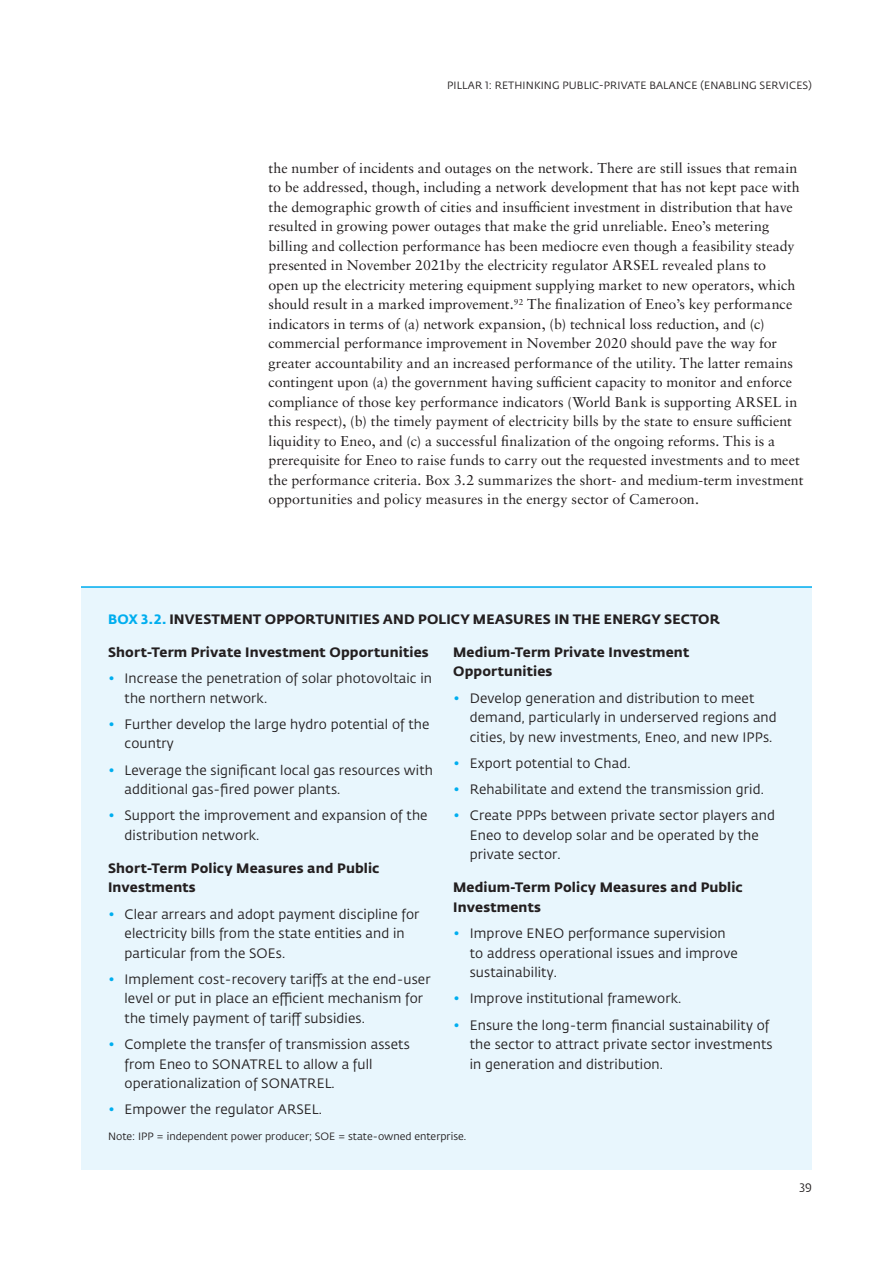
<style>
.page{position:relative;width:893px;height:1263px;background:#fff}
.page>*{position:absolute;margin:0;border:0;box-sizing:border-box;transform-origin:0 0}
.Gen_Body{font:14.25px/19.5px "Sabon LT Pro";color:#231f20}
.t1{font:13.5px/19.5px "Fedra Sans Std";letter-spacing:.01em;color:#231f20}
.Paragraph_Style_4{font:700 13.5px/19.5px "Fedra Sans Std";letter-spacing:.01em;color:#231f20}
.Box_Header{font:700 13.5px "Fedra Sans Std";letter-spacing:.01em;color:#231f20}
.t2{font:12px "Fedra Sans Std";color:#231f20}
.Box_column_source{font:10.5px "Fedra Sans Std";color:#231f20}
.s1{color:#00aeef}
.s2{font-weight:700;color:#00aeef}
</style>
<div class="page">
<div style="left:81px;top:586px;width:731px;height:583px;background:#e8f6fd"></div>
<hr style="left:81px;top:586px;width:731px;height:2px;background:#00aeef">
<p class="Box_column_source" style="left:447px;top:79px;width:366px">PILLAR 1: RETHINKING PUBLIC-PRIVATE BALANCE (ENABLING SERVICES)</p>
<p class="Gen_Body" style="left:268px;top:158px;width:536px">the number of incidents and outages on the network. There are still issues that remain to be addressed, though, including a network development that has not kept pace with the demographic growth of cities and insufficient investment in distribution that have resulted in growing power outages that make the grid unreliable. Eneo’s metering billing and collection performance has been mediocre even though a feasibility steady presented in November 2021by the electricity regulator ARSEL revealed plans to<br>open up the electricity metering equipment supplying market to new operators, which should result in a marked improvement.<sup>92</sup> The finalization of Eneo’s key performance indicators in terms of (a) network expansion, (b) technical loss reduction, and (c) commercial performance improvement in November 2020 should pave the way for greater accountability and an increased performance of the utility. The latter remains contingent upon (a) the government having sufficient capacity to monitor and enforce compliance of those key performance indicators (World Bank is supporting ARSEL in this respect), (b) the timely payment of electricity bills by the state to ensure sufficient liquidity to Eneo, and (c) a successful finalization of the ongoing reforms. This is a prerequisite for Eneo to raise funds to carry out the requested investments and to meet the performance criteria. Box 3.2 summarizes the short- and medium-term investment opportunities and policy measures in the energy sector of Cameroon.</p>
<p class="Box_Header" style="left:108px;top:611px;width:613px"><span class="s1">BOX 3.2.</span> INVESTMENT OPPORTUNITIES AND POLICY MEASURES IN THE ENERGY SECTOR</p>
<p class="Paragraph_Style_4" style="left:108px;top:642px;width:322px">Short-Term Private Investment Opportunities</p>
<p class="t1" style="left:124px;top:669px;width:309px;text-indent:-16px"><span class="s2">•</span> Increase the penetration of solar photovoltaic in the northern network.</p>
<p class="t1" style="left:124px;top:714px;width:307px;text-indent:-16px"><span class="s2">•</span> Further develop the large hydro potential of the country</p>
<p class="t1" style="left:124px;top:760px;width:310px;text-indent:-16px"><span class="s2">•</span> Leverage the significant local gas resources with additional gas-fired power plants.</p>
<p class="t1" style="left:124px;top:806px;width:305px;text-indent:-16px"><span class="s2">•</span> Support the improvement and expansion of the distribution network.</p>
<p class="Paragraph_Style_4" style="left:108px;top:858px;width:273px">Short-Term Policy Measures and Public<br>Investments</p>
<p class="t1" style="left:124px;top:904px;width:296px;text-indent:-16px"><span class="s2">•</span> Clear arrears and adopt payment discipline for electricity bills from the state entities and in particular from the SOEs.</p>
<p class="t1" style="left:124px;top:969px;width:308px;text-indent:-16px"><span class="s2">•</span> Implement cost-recovery tariffs at the end-user level or put in place an efficient mechanism for the timely payment of tariff subsidies.</p>
<p class="t1" style="left:124px;top:1035px;width:287px;text-indent:-16px"><span class="s2">•</span> Complete the transfer of transmission assets from Eneo to SONATREL to allow a full operationalization of SONATREL.</p>
<p class="t1" style="left:108px;top:1100px;width:215px"><span class="s2">•</span> Empower the regulator ARSEL.</p>
<p class="Paragraph_Style_4" style="left:453px;top:642px;width:238px">Medium-Term Private Investment<br>Opportunities</p>
<p class="t1" style="left:470px;top:688px;width:309px;text-indent:-16px"><span class="s2">•</span> Develop generation and distribution to meet demand, particularly in underserved regions and cities, by new investments, Eneo, and new IPPs.</p>
<p class="t1" style="left:453px;top:753px;width:179px"><span class="s2">•</span> Export potential to Chad.</p>
<p class="t1" style="left:453px;top:780px;width:312px"><span class="s2">•</span> Rehabilitate and extend the transmission grid.</p>
<p class="t1" style="left:470px;top:806px;width:307px;text-indent:-16px"><span class="s2">•</span> Create PPPs between private sector players and<br>Eneo to develop solar and be operated by the private sector.</p>
<p class="Paragraph_Style_4" style="left:453px;top:878px;width:291px">Medium-Term Policy Measures and Public<br>Investments</p>
<p class="t1" style="left:470px;top:924px;width:270px;text-indent:-16px"><span class="s2">•</span> Improve ENEO performance supervision to address operational issues and improve sustainability.</p>
<p class="t1" style="left:453px;top:989px;width:229px"><span class="s2">•</span> Improve institutional framework.</p>
<p class="t1" style="left:470px;top:1015px;width:304px;text-indent:-16px"><span class="s2">•</span> Ensure the long-term financial sustainability of the sector to attract private sector investments in generation and distribution.</p>
<p class="Box_column_source" style="left:108px;top:1130px;width:360px">Note: IPP = independent power producer; SOE = state-owned enterprise.</p>
<p class="t2" style="left:799px;top:1179px;width:14px">39</p>
</div>
